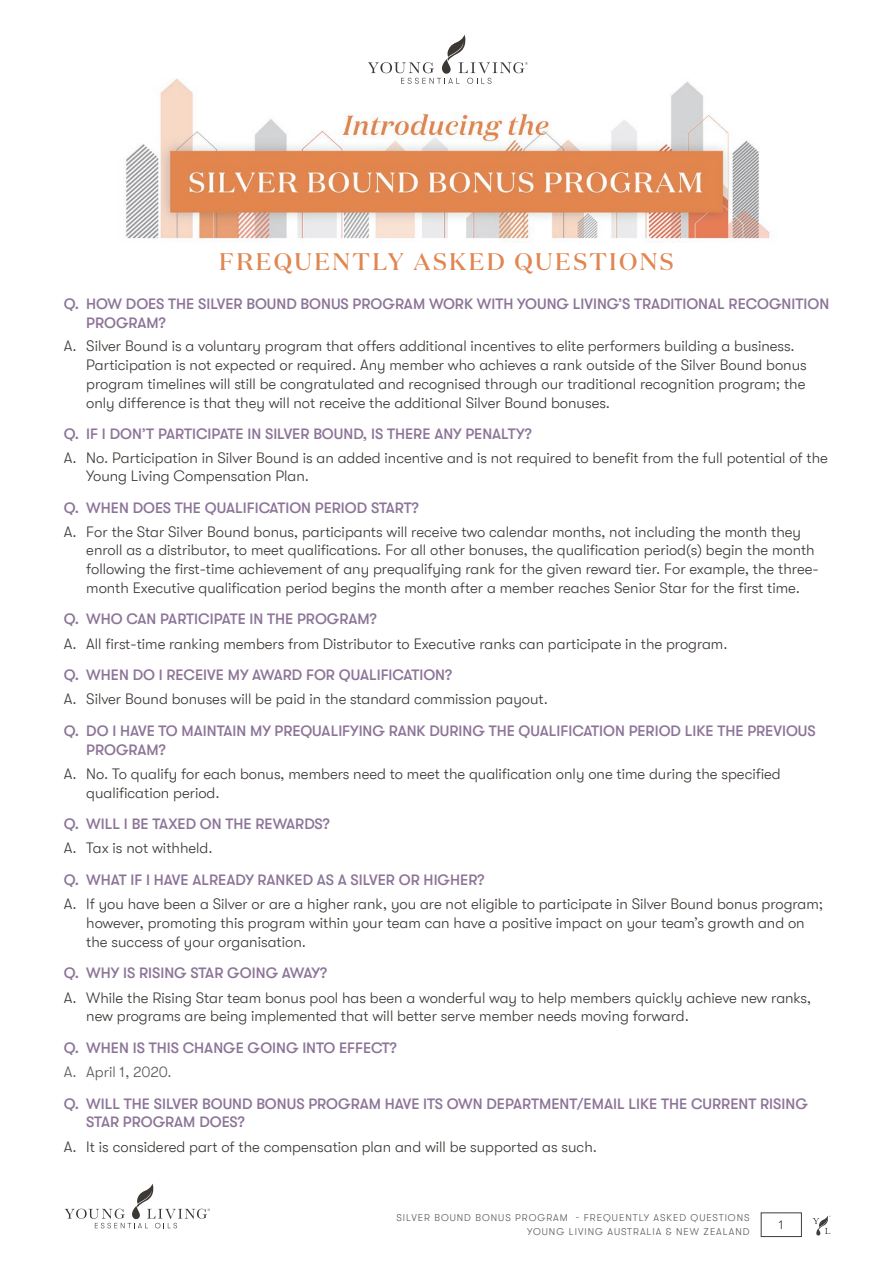
<style>
.page{position:relative;width:893px;height:1263px;background:#fff}
.page>*{position:absolute;margin:0;border:0;box-sizing:border-box;transform-origin:0 0}
.t1{font:500 24px "Domaine Display";letter-spacing:.1em;color:#e08650}
.t2{font:300 15px/18.8px "GT Walsheim";color:#3c3835}
.t3{font:500 15px/18.8px "GT Walsheim";color:#8c7498}
.t4{font:300 15px "GT Walsheim";color:#57585a}
.t5{font:12px "Avenir LT";color:#3e3e3f}
.t6{font:300 9.75px/13.5px "GT Walsheim";letter-spacing:.1em;color:#57585a;text-align:right}
</style>
<div class="page">
<svg style="left:65px;top:1183px;width:145px;height:45px"></svg>
<svg style="left:812px;top:1216px;width:18px;height:19px"></svg>
<div style="left:761px;top:1213px;width:41px;height:24px;border:1px solid #3e3e3f"></div>
<img style="left:125px;top:78px;width:645px;height:164px">
<svg style="left:368px;top:35px;width:160px;height:49px"></svg>
<p class="t1" style="left:219px;top:247px;width:456px">FREQUENTLY ASKED QUESTIONS</p>
<p class="t3" style="left:86px;top:295px;width:744px;text-indent:-22px">Q. HOW DOES THE SILVER BOUND BONUS PROGRAM WORK WITH YOUNG LIVING’S TRADITIONAL RECOGNITION<br>PROGRAM?</p>
<p class="t2" style="left:86px;top:337px;width:722px;text-indent:-22px">A. Silver Bound is a voluntary program that offers additional incentives to elite performers building a business.<br>Participation is not expected or required. Any member who achieves a rank outside of the Silver Bound bonus program timelines will still be congratulated and recognised through our traditional recognition program; the only difference is that they will not receive the additional Silver Bound bonuses.</p>
<p class="t3" style="left:64px;top:425px;width:469px">Q. IF I DON’T PARTICIPATE IN SILVER BOUND, IS THERE ANY PENALTY?</p>
<p class="t2" style="left:86px;top:448px;width:743px;text-indent:-22px">A. No. Participation in Silver Bound is an added incentive and is not required to benefit from the full potential of the<br>Young Living Compensation Plan.</p>
<p class="t3" style="left:64px;top:498px;width:356px">Q. WHEN DOES THE QUALIFICATION PERIOD START?</p>
<p class="t2" style="left:86px;top:522px;width:734px;text-indent:-22px">A. For the Star Silver Bound bonus, participants will receive two calendar months, not including the month they enroll as a distributor, to meet qualifications. For all other bonuses, the qualification period(s) begin the month following the first-time achievement of any prequalifying rank for the given reward tier. For example, the three&shy;month Executive qualification period begins the month after a member reaches Senior Star for the first time.</p>
<p class="t3" style="left:64px;top:610px;width:314px">Q. WHO CAN PARTICIPATE IN THE PROGRAM?</p>
<p class="t2" style="left:64px;top:634px;width:665px">A. All first-time ranking members from Distributor to Executive ranks can participate in the program.</p>
<p class="t3" style="left:64px;top:665px;width:390px">Q. WHEN DO I RECEIVE MY AWARD FOR QUALIFICATION?</p>
<p class="t2" style="left:64px;top:690px;width:486px">A. Silver Bound bonuses will be paid in the standard commission payout.</p>
<p class="t3" style="left:86px;top:721px;width:731px;text-indent:-22px">Q. DO I HAVE TO MAINTAIN MY PREQUALIFYING RANK DURING THE QUALIFICATION PERIOD LIKE THE PREVIOUS<br>PROGRAM?</p>
<p class="t2" style="left:86px;top:764px;width:696px;text-indent:-22px">A. No. To qualify for each bonus, members need to meet the qualification only one time during the specified qualification period.</p>
<p class="t3" style="left:64px;top:815px;width:268px">Q. WILL I BE TAXED ON THE REWARDS?</p>
<p class="t2" style="left:64px;top:839px;width:150px">A. Tax is not withheld.</p>
<p class="t3" style="left:64px;top:870px;width:422px">Q. WHAT IF I HAVE ALREADY RANKED AS A SILVER OR HIGHER?</p>
<p class="t2" style="left:86px;top:895px;width:738px;text-indent:-22px">A. If you have been a Silver or are a higher rank, you are not eligible to participate in Silver Bound bonus program; however, promoting this program within your team can have a positive impact on your team’s growth and on the success of your organisation.</p>
<p class="t3" style="left:64px;top:964px;width:265px">Q. WHY IS RISING STAR GOING AWAY?</p>
<p class="t2" style="left:86px;top:988px;width:726px;text-indent:-22px">A. While the Rising Star team bonus pool has been a wonderful way to help members quickly achieve new ranks, new programs are being implemented that will better serve member needs moving forward.</p>
<p class="t3" style="left:64px;top:1038px;width:335px">Q. WHEN IS THIS CHANGE GOING INTO EFFECT?</p>
<p class="t4" style="left:64px;top:1063px;width:109px">A. April 1, 2020.</p>
<p class="t3" style="left:86px;top:1094px;width:723px;text-indent:-22px">Q. WILL THE SILVER BOUND BONUS PROGRAM HAVE ITS OWN DEPARTMENT/EMAIL LIKE THE CURRENT RISING<br>STAR PROGRAM DOES?</p>
<p class="t2" style="left:64px;top:1137px;width:535px">A. It is considered part of the compensation plan and will be supported as such.</p>
<p class="t6" style="left:396px;top:1211px;width:355px">SILVER BOUND BONUS PROGRAM - FREQUENTLY ASKED QUESTIONS<br>YOUNG LIVING AUSTRALIA &amp; NEW ZEALAND</p>
<p class="t5" style="left:778px;top:1218px;width:8px">1</p>
</div>
